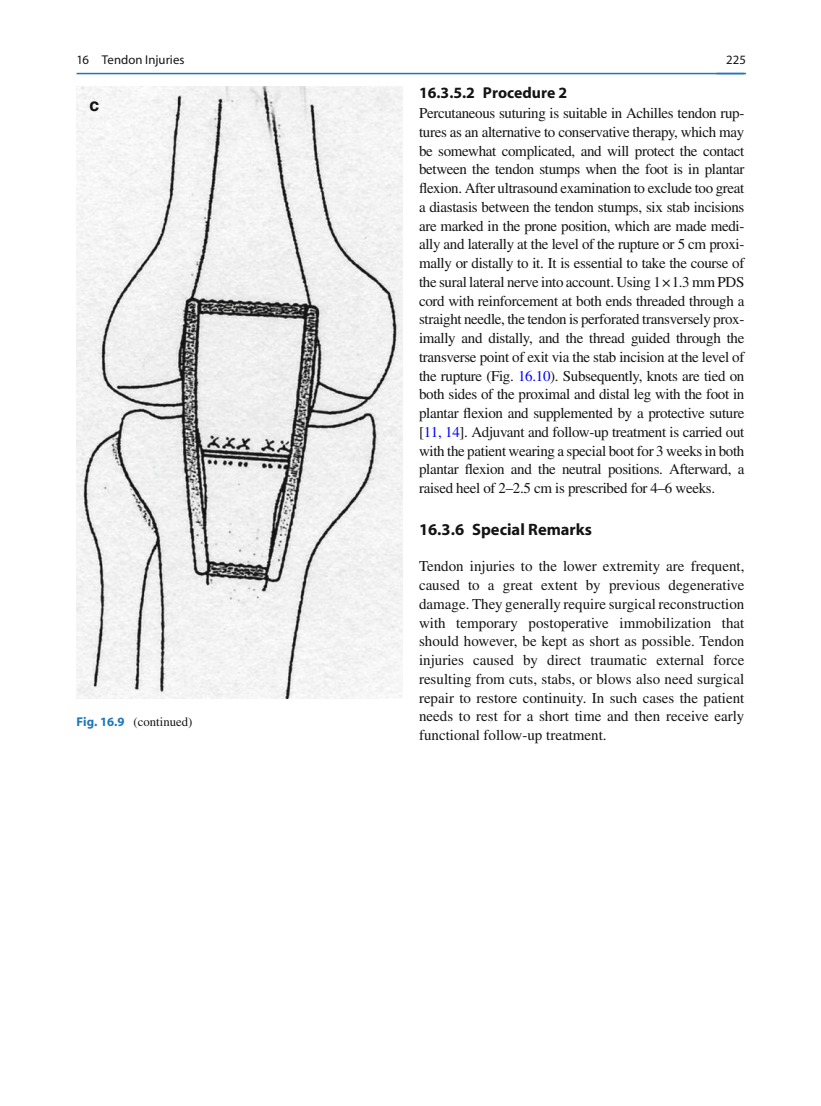
<style>
.page{position:relative;width:821px;height:1106px;background:#fff}
.page>*{position:absolute;margin:0;border:0;box-sizing:border-box;transform-origin:0 0}
.t1{font:700 17.7px "Helvetica";color:#131413}
.t2{font:700 16.5px "Myriad";color:#131413}
.t3{font:700 15.75px "Myriad";color:#131413}
.t4{font:15px/18.8px "Times";letter-spacing:-.02em;color:#131413;text-align:justify}
.t5{font:12.75px "Myriad";letter-spacing:.005em;color:#131413}
.t6{font:12.75px "Times";color:#131413}
.s1{color:#00f}
.s2{font-family:"Myriad";font-weight:700;color:#1f77b9}
</style>
<div class="page">
<hr style="left:716px;top:73px;width:30px;height:1px;background:#1f77b9">
<hr style="left:77px;top:73px;width:667px;height:1px;background:#1f77b9">
<img style="left:77px;top:86px;width:325px;height:612px">
<p class="t5" style="left:77px;top:55px;width:109px">16 Tendon Injuries</p>
<p class="t5" style="left:726px;top:55px;width:21px">225</p>
<p class="t3" style="left:419px;top:87px;width:150px">16.3.5.2 Procedure 2</p>
<p class="t4" style="left:419px;top:105px;width:327px">Percutaneous suturing is suitable in Achilles tendon rup&shy;tures as an alternative to conservative therapy, which may be somewhat complicated, and will protect the contact between the tendon stumps when the foot is in plantar fl exion. After ultrasound examination to exclude too great a diastasis between the tendon stumps, six stab incisions are marked in the prone position, which are made medi&shy;ally and laterally at the level of the rupture or 5 cm proxi&shy;mally or distally to it. It is essential to take the course of the sural lateral nerve into account. Using 1 × 1.3 mm PDS cord with reinforcement at both ends threaded through a straight needle, the tendon is perforated transversely prox&shy;imally and distally, and the thread guided through the transverse point of exit via the stab incision at the level of the rupture (Fig. <span class="s1">16.10</span> ). Subsequently, knots are tied on both sides of the proximal and distal leg with the foot in plantar fl exion and supplemented by a protective suture [ <span class="s1">11, 14</span> ] . Adjuvant and follow-up treatment is carried out with the patient wearing a special boot for 3 weeks in both plantar fl exion and the neutral positions. Afterward, a raised heel of 2–2.5 cm is prescribed for 4–6 weeks.</p>
<p class="t2" style="left:419px;top:523px;width:174px">16.3.6 Special Remarks</p>
<p class="t4" style="left:419px;top:558px;width:327px">Tendon injuries to the lower extremity are frequent, caused to a great extent by previous degenerative damage. They generally require surgical reconstruction with temporary postoperative immobilization that should however, be kept as short as possible. Tendon injuries caused by direct traumatic external force resulting from cuts, stabs, or blows also need surgical repair to restore continuity. In such cases the patient needs to rest for a short time and then receive early functional follow-up treatment.</p>
<p class="t1" style="left:89px;top:98px;width:11px">c</p>
<p class="t6" style="left:77px;top:717px;width:117px"><span class="s2">Fig. 16.9</span> (continued)</p>
</div>
